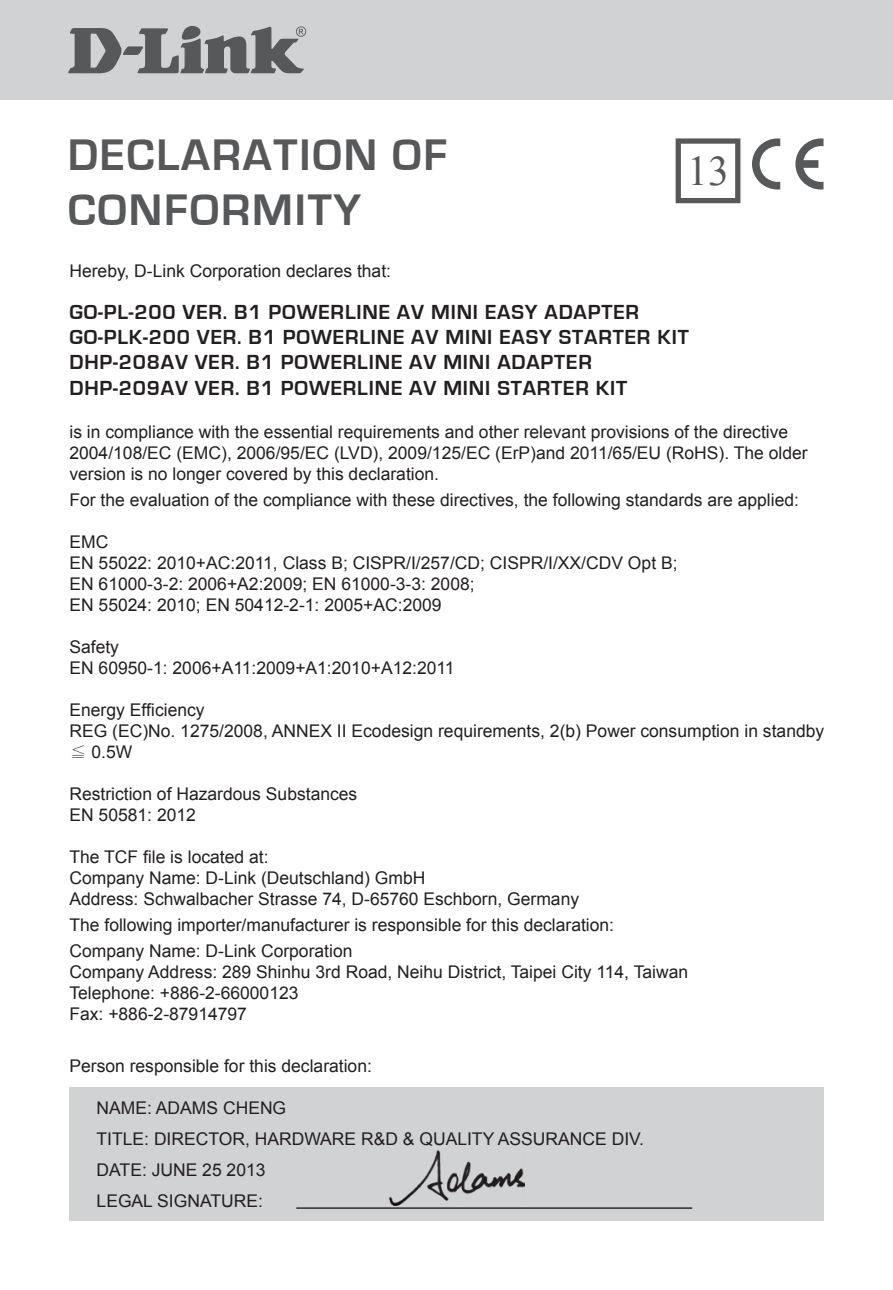
<style>
.page{position:relative;width:893px;height:1290px;background:#fff}
.page>*{position:absolute;margin:0;border:0;box-sizing:border-box;transform-origin:0 0}
.t1{font:700 45.5px/54.6px "Eurostile";letter-spacing:.04em;color:#57585a}
.t2{font:42px "Times New Roman";color:#57585a}
.t3{font:700 21px/25.2px "Eurostile";letter-spacing:.04em;color:#231f20}
.t4{font:17.5px/21px "Arial";color:#231f20}
.s1{font-family:"P Ming Li U"}
</style>
<div class="page">
<div style="left:0;top:0;width:893px;height:99px;background:#d1d2d4"></div>
<svg style="left:68px;top:26px;width:238px;height:48px"></svg>
<div style="left:69px;top:1086px;width:754px;height:134px;background:#d1d2d4"></div>
<hr style="left:296px;top:1207px;width:396px;height:2px;background:#231f20">
<img style="left:390px;top:1151px;width:134px;height:55px">
<svg style="left:676px;top:138px;width:64px;height:65px"></svg>
<svg style="left:795px;top:138px;width:28px;height:52px"></svg>
<svg style="left:752px;top:138px;width:28px;height:52px"></svg>
<h1 class="t1" style="left:68px;top:129px;width:381px">DECLARATION OF<br>CONFORMITY</h1>
<h2 class="t2" style="left:687px;top:143px;width:43px">13</h2>
<p class="t4" style="left:69px;top:260px;width:323px">Hereby, D-Link Corporation declares that:</p>
<p class="t3" style="left:69px;top:300px;width:621px">GO-PL-200 VER. B1 POWERLINE AV MINI EASY ADAPTER GO-PLK-200 VER. B1 POWERLINE AV MINI EASY STARTER KIT DHP-208AV VER. B1 POWERLINE AV MINI ADAPTER DHP-209AV VER. B1 POWERLINE AV MINI STARTER KIT</p>
<p class="t4" style="left:69px;top:422px;width:740px">is in compliance with the essential requirements and other relevant provisions of the directive<br>2004/108/EC (EMC), 2006/95/EC (LVD), 2009/125/EC (ErP)and 2011/65/EU (RoHS). The older version is no longer covered by this declaration.</p>
<p class="t4" style="left:69px;top:490px;width:731px">For the evaluation of the compliance with these directives, the following standards are applied:</p>
<p class="t4" style="left:69px;top:532px;width:610px">EMC<br>EN 55022: 2010+AC:2011, Class B; CISPR/I/257/CD; CISPR/I/XX/CDV Opt B; EN 61000-3-2: 2006+A2:2009; EN 61000-3-3: 2008;<br>EN 55024: 2010; EN 50412-2-1: 2005+AC:2009</p>
<p class="t4" style="left:69px;top:637px;width:387px">Safety<br>EN 60950-1: 2006+A11:2009+A1:2010+A12:2011</p>
<p class="t4" style="left:69px;top:700px;width:756px">Energy Efficiency<br>REG (EC)No. 1275/2008, ANNEX II Ecodesign requirements, 2(b) Power consumption in standby <span class="s1">≦</span> 0.5W</p>
<p class="t4" style="left:69px;top:784px;width:289px">Restriction of Hazardous Substances<br>EN 50581: 2012</p>
<p class="t4" style="left:69px;top:847px;width:511px">The TCF file is located at:<br>Company Name: D-Link (Deutschland) GmbH<br>Address: Schwalbacher Strasse 74, D-65760 Eschborn, Germany</p>
<p class="t4" style="left:69px;top:912px;width:546px;line-height:25.9px">The following importer/manufacturer is responsible for this declaration:<br>Company Name: D-Link Corporation</p>
<p class="t4" style="left:69px;top:962px;width:620px">Company Address: 289 Shinhu 3rd Road, Neihu District, Taipei City 114, Taiwan<br>Telephone: +886-2-66000123<br>Fax: +886-2-87914797</p>
<p class="t4" style="left:69px;top:1055px;width:304px">Person responsible for this declaration:</p>
<p class="t4" style="left:97px;top:1092px;width:549px;line-height:30.8px">NAME: ADAMS CHENG<br>TITLE: DIRECTOR, HARDWARE R&amp;D &amp; QUALITY ASSURANCE DIV.<br>DATE: June</p>
<p class="t4" style="left:97px;top:1154px;width:170px;line-height:30.8px;text-align:right">25 2013<br>LEGAL SIGNATURE:</p>
</div>
